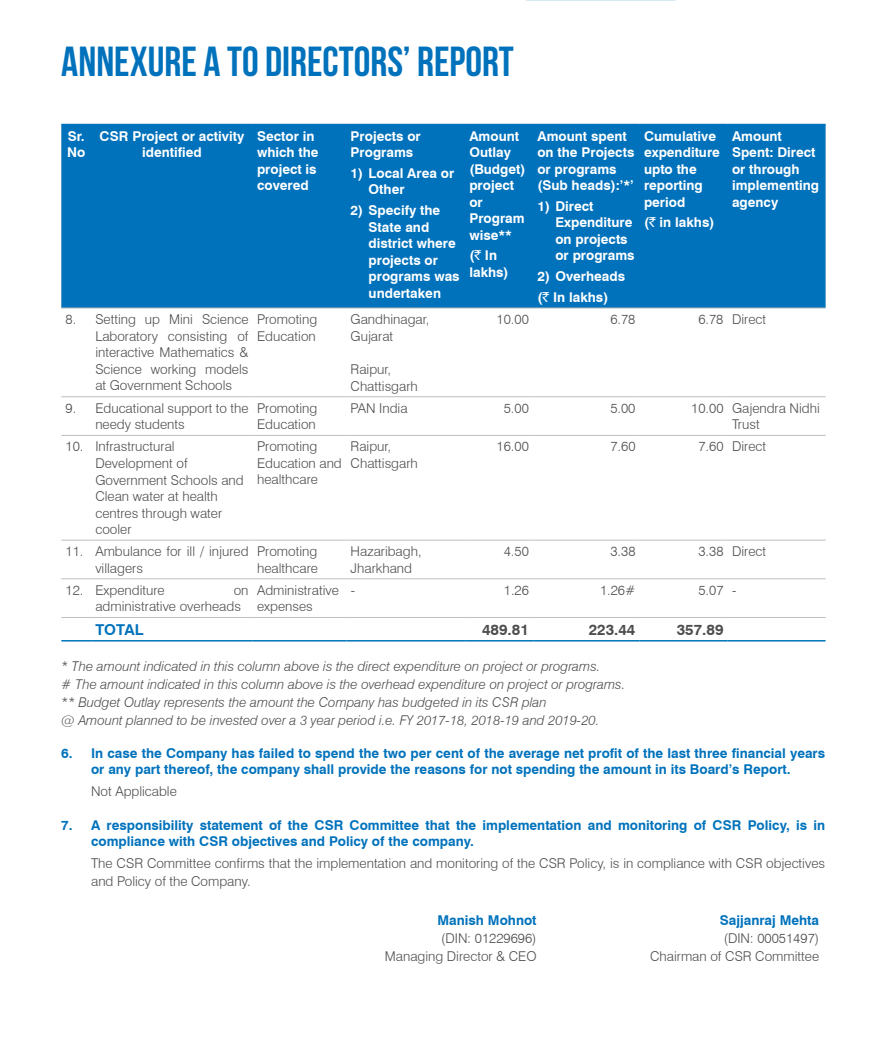
<style>
.page{position:relative;width:889px;height:1044px;background:#fff}
.page>*{position:absolute;margin:0;border:0;box-sizing:border-box;transform-origin:0 0}
.t1{font:700 42px "Bebas Neue";color:#0072bc}
.t2{font:700 15px "Swiss 721 BT";color:#4d4d4f}
.t3{font:700 15px "Swiss 721 BT";color:#0072bc}
.t4{font:300 13.5px/16.5px "Swiss 721 BT";color:#4d4d4f}
.t5{font:700 13.5px/16.5px "Swiss 721 BT";color:#fff}
.t6{font:700 13.5px/16.2px "Swiss 721 BT";color:#0072bc;text-align:center}
.t7{font:italic 300 13.5px/18px "Swiss 721 BT";color:#4d4d4f}
.s1{font-family:"Rupee Foradian";font-weight:400}
.s2{font-weight:700;color:#0072bc}
</style>
<div class="page">
<div style="left:61px;top:125px;width:764px;height:183px;background:#0072bc"></div>
<hr style="left:61px;top:308px;width:30px;height:1px;background:#bcbec0">
<hr style="left:91px;top:308px;width:162px;height:1px;background:#bcbec0">
<hr style="left:253px;top:308px;width:93px;height:1px;background:#bcbec0">
<hr style="left:346px;top:308px;width:119px;height:1px;background:#bcbec0">
<hr style="left:465px;top:308px;width:68px;height:1px;background:#bcbec0">
<hr style="left:533px;top:308px;width:106px;height:1px;background:#bcbec0">
<hr style="left:639px;top:308px;width:88px;height:1px;background:#bcbec0">
<hr style="left:727px;top:308px;width:98px;height:1px;background:#bcbec0">
<hr style="left:61px;top:396px;width:30px;height:1px;background:#bcbec0">
<hr style="left:91px;top:396px;width:162px;height:1px;background:#bcbec0">
<hr style="left:253px;top:396px;width:93px;height:1px;background:#bcbec0">
<hr style="left:346px;top:396px;width:119px;height:1px;background:#bcbec0">
<hr style="left:465px;top:396px;width:68px;height:1px;background:#bcbec0">
<hr style="left:533px;top:396px;width:106px;height:1px;background:#bcbec0">
<hr style="left:639px;top:396px;width:88px;height:1px;background:#bcbec0">
<hr style="left:727px;top:396px;width:98px;height:1px;background:#bcbec0">
<hr style="left:61px;top:435px;width:30px;height:1px;background:#bcbec0">
<hr style="left:91px;top:435px;width:162px;height:1px;background:#bcbec0">
<hr style="left:253px;top:435px;width:93px;height:1px;background:#bcbec0">
<hr style="left:346px;top:435px;width:119px;height:1px;background:#bcbec0">
<hr style="left:465px;top:435px;width:68px;height:1px;background:#bcbec0">
<hr style="left:533px;top:435px;width:106px;height:1px;background:#bcbec0">
<hr style="left:639px;top:435px;width:88px;height:1px;background:#bcbec0">
<hr style="left:727px;top:435px;width:98px;height:1px;background:#bcbec0">
<hr style="left:61px;top:540px;width:30px;height:1px;background:#bcbec0">
<hr style="left:91px;top:540px;width:162px;height:1px;background:#bcbec0">
<hr style="left:253px;top:540px;width:93px;height:1px;background:#bcbec0">
<hr style="left:346px;top:540px;width:119px;height:1px;background:#bcbec0">
<hr style="left:465px;top:540px;width:68px;height:1px;background:#bcbec0">
<hr style="left:533px;top:540px;width:106px;height:1px;background:#bcbec0">
<hr style="left:639px;top:540px;width:88px;height:1px;background:#bcbec0">
<hr style="left:727px;top:540px;width:98px;height:1px;background:#bcbec0">
<hr style="left:61px;top:578px;width:30px;height:1px;background:#bcbec0">
<hr style="left:91px;top:578px;width:162px;height:1px;background:#bcbec0">
<hr style="left:253px;top:578px;width:93px;height:1px;background:#bcbec0">
<hr style="left:346px;top:578px;width:119px;height:1px;background:#bcbec0">
<hr style="left:465px;top:578px;width:68px;height:1px;background:#bcbec0">
<hr style="left:533px;top:578px;width:106px;height:1px;background:#bcbec0">
<hr style="left:639px;top:578px;width:88px;height:1px;background:#bcbec0">
<hr style="left:727px;top:578px;width:98px;height:1px;background:#bcbec0">
<hr style="left:61px;top:617px;width:30px;height:1px;background:#bcbec0">
<hr style="left:91px;top:617px;width:162px;height:1px;background:#bcbec0">
<hr style="left:253px;top:617px;width:93px;height:1px;background:#bcbec0">
<hr style="left:346px;top:617px;width:119px;height:1px;background:#bcbec0">
<hr style="left:465px;top:617px;width:68px;height:1px;background:#bcbec0">
<hr style="left:533px;top:617px;width:106px;height:1px;background:#bcbec0">
<hr style="left:639px;top:617px;width:88px;height:1px;background:#bcbec0">
<hr style="left:727px;top:617px;width:98px;height:1px;background:#bcbec0">
<hr style="left:61px;top:124px;width:30px;height:1px;background:#0072bc">
<hr style="left:91px;top:124px;width:162px;height:1px;background:#0072bc">
<hr style="left:253px;top:124px;width:93px;height:1px;background:#0072bc">
<hr style="left:346px;top:124px;width:119px;height:1px;background:#0072bc">
<hr style="left:465px;top:124px;width:68px;height:1px;background:#0072bc">
<hr style="left:533px;top:124px;width:106px;height:1px;background:#0072bc">
<hr style="left:639px;top:124px;width:88px;height:1px;background:#0072bc">
<hr style="left:727px;top:124px;width:98px;height:1px;background:#0072bc">
<hr style="left:61px;top:640px;width:30px;height:1px;background:#0072bc">
<hr style="left:91px;top:640px;width:162px;height:1px;background:#0072bc">
<hr style="left:253px;top:640px;width:93px;height:1px;background:#0072bc">
<hr style="left:346px;top:640px;width:119px;height:1px;background:#0072bc">
<hr style="left:465px;top:640px;width:68px;height:1px;background:#0072bc">
<hr style="left:533px;top:640px;width:106px;height:1px;background:#0072bc">
<hr style="left:639px;top:640px;width:88px;height:1px;background:#0072bc">
<hr style="left:727px;top:640px;width:98px;height:1px;background:#0072bc">
<hr style="left:526px;top:0;width:149px;height:1px;background:#0072bc">
<p class="t1" style="left:61px;top:38px;width:454px">ANNEXURE A TO DIRECTORS’ REPORT</p>
<p class="t5" style="left:67px;top:127px;width:20px">Sr.<br>No</p>
<p class="t5" style="left:100px;top:127px;width:146px;text-align:center">CSR Project or activity identified</p>
<p class="t5" style="left:257px;top:127px;width:63px">Sector in which the project is covered</p>
<p class="t5" style="left:350px;top:127px;width:72px">Projects or<br>Programs</p>
<p class="t5" style="left:368px;top:164px;width:87px;text-indent:-18px">1) Local Area or<br>Other</p>
<p class="t5" style="left:368px;top:202px;width:93px;text-indent:-18px">2) Specify the<br>State and district where projects or programs was undertaken</p>
<p class="t5" style="left:469px;top:127px;width:58px">Amount<br>Outlay (Budget) project or<br>Program wise**</p>
<p class="t5" style="left:469px;top:247px;width:41px">(<span class="s1">`</span> In lakhs)</p>
<p class="t5" style="left:537px;top:127px;width:98px">Amount spent on the Projects or programs (Sub heads):’*’</p>
<p class="t5" style="left:555px;top:197px;width:81px;text-indent:-18px">1) Direct<br>Expenditure on projects or programs</p>
<p class="t5" style="left:537px;top:266px;width:89px;line-height:20.7px">2) Overheads (<span class="s1">`</span> In lakhs)</p>
<p class="t5" style="left:644px;top:127px;width:77px">Cumulative expenditure upto the reporting period</p>
<p class="t5" style="left:644px;top:214px;width:72px">(<span class="s1">`</span> in lakhs)</p>
<p class="t5" style="left:732px;top:127px;width:89px">Amount<br>Spent: Direct or through implementing agency</p>
<p class="t4" style="left:95px;top:311px;width:155px;text-align:justify;text-indent:-30px">8. Setting up Mini Science Laboratory consisting of interactive Mathematics &amp; Science working models at Government Schools</p>
<p class="t4" style="left:257px;top:311px;width:62px">Promoting<br>Education</p>
<p class="t4" style="left:350px;top:311px;width:80px">Gandhinagar,<br>Gujarat</p>
<p class="t4" style="left:350px;top:361px;width:69px">Raipur,<br>Chattisgarh</p>
<p class="t4" style="left:496px;top:311px;width:34px">10.00</p>
<p class="t4" style="left:610px;top:311px;width:27px">6.78</p>
<p class="t4" style="left:698px;top:311px;width:69px">6.78 Direct</p>
<p class="t4" style="left:95px;top:399px;width:155px;text-indent:-30px">9. Educational support to the needy students</p>
<p class="t4" style="left:257px;top:399px;width:62px">Promoting<br>Education</p>
<p class="t4" style="left:350px;top:399px;width:58px">PAN India</p>
<p class="t4" style="left:503px;top:399px;width:27px">5.00</p>
<p class="t4" style="left:610px;top:399px;width:27px">5.00</p>
<p class="t4" style="left:732px;top:399px;width:89px;text-indent:-41px">10.00 Gajendra Nidhi<br>Trust</p>
<p class="t4" style="left:95px;top:438px;width:150px;text-indent:-30px">10. Infrastructural<br>Development of<br>Government Schools and<br>Clean water at health centres through water cooler</p>
<p class="t4" style="left:257px;top:438px;width:86px">Promoting<br>Education and healthcare</p>
<p class="t4" style="left:350px;top:438px;width:69px">Raipur,<br>Chattisgarh</p>
<p class="t4" style="left:496px;top:438px;width:34px">16.00</p>
<p class="t4" style="left:610px;top:438px;width:27px">7.60</p>
<p class="t4" style="left:698px;top:438px;width:69px">7.60 Direct</p>
<p class="t4" style="left:95px;top:543px;width:155px;text-indent:-30px">11. Ambulance for ill / injured villagers</p>
<p class="t4" style="left:257px;top:543px;width:62px">Promoting healthcare</p>
<p class="t4" style="left:350px;top:543px;width:72px">Hazaribagh,<br>Jharkhand</p>
<p class="t4" style="left:504px;top:543px;width:27px">4.50</p>
<p class="t4" style="left:610px;top:543px;width:27px">3.38</p>
<p class="t4" style="left:698px;top:543px;width:69px">3.38 Direct</p>
<p class="t4" style="left:66px;top:581px;width:101px">12. Expenditure</p>
<p class="t4" style="left:95px;top:581px;width:155px;text-indent:138px">on administrative overheads</p>
<p class="t4" style="left:257px;top:581px;width:83px">Administrative expenses</p>
<p class="t4" style="left:350px;top:581px;width:6px">-</p>
<p class="t4" style="left:504px;top:581px;width:27px">1.26</p>
<p class="t4" style="left:600px;top:581px;width:37px">1.26#</p>
<p class="t4" style="left:698px;top:581px;width:40px">5.07 -</p>
<p class="t3" style="left:95px;top:619px;width:40px">TOTAL</p>
<p class="t2" style="left:482px;top:619px;width:48px">489.81</p>
<p class="t2" style="left:588px;top:619px;width:48px">223.44</p>
<p class="t2" style="left:676px;top:619px;width:48px">357.89</p>
<p class="t7" style="left:61px;top:656px;width:565px">* The amount indicated in this column above is the direct expenditure on project or programs.<br># The amount indicated in this column above is the overhead expenditure on project or programs. ** Budget Outlay represents the amount the Company has budgeted in its CSR plan<br>@ Amount planned to be invested over a 3 year period i.e. FY 2017-18, 2018-19 and 2019-20.</p>
<p class="t6" style="left:61px;top:744px;width:765px">6. In case the Company has failed to spend the two per cent of the average net profit of the last three financial years or any part thereof, the company shall provide the reasons for not spending the amount in its Board’s Report.</p>
<p class="t4" style="left:91px;top:783px;width:87px">Not Applicable</p>
<p class="t6" style="left:91px;top:816px;width:735px;text-align:left;text-indent:-30px">7. A responsibility statement of the CSR Committee that the implementation and monitoring of CSR Policy, is in compliance with CSR objectives and Policy of the company.</p>
<p class="t4" style="left:91px;top:854px;width:735px;line-height:18px">The CSR Committee confirms that the implementation and monitoring of the CSR Policy, is in compliance with CSR objectives and Policy of the Company.</p>
<p class="t4" style="left:385px;top:911px;width:153px;line-height:18px;text-align:right"><span class="s2">Manish Mohnot<br></span>(DIN: 01229696)<br>Managing Director &amp; CEO</p>
<p class="t4" style="left:650px;top:911px;width:170px;line-height:18px;text-align:right"><span class="s2">Sajjanraj Mehta<br></span>(DIN: 00051497)<br>Chairman of CSR Committee</p>
</div>
